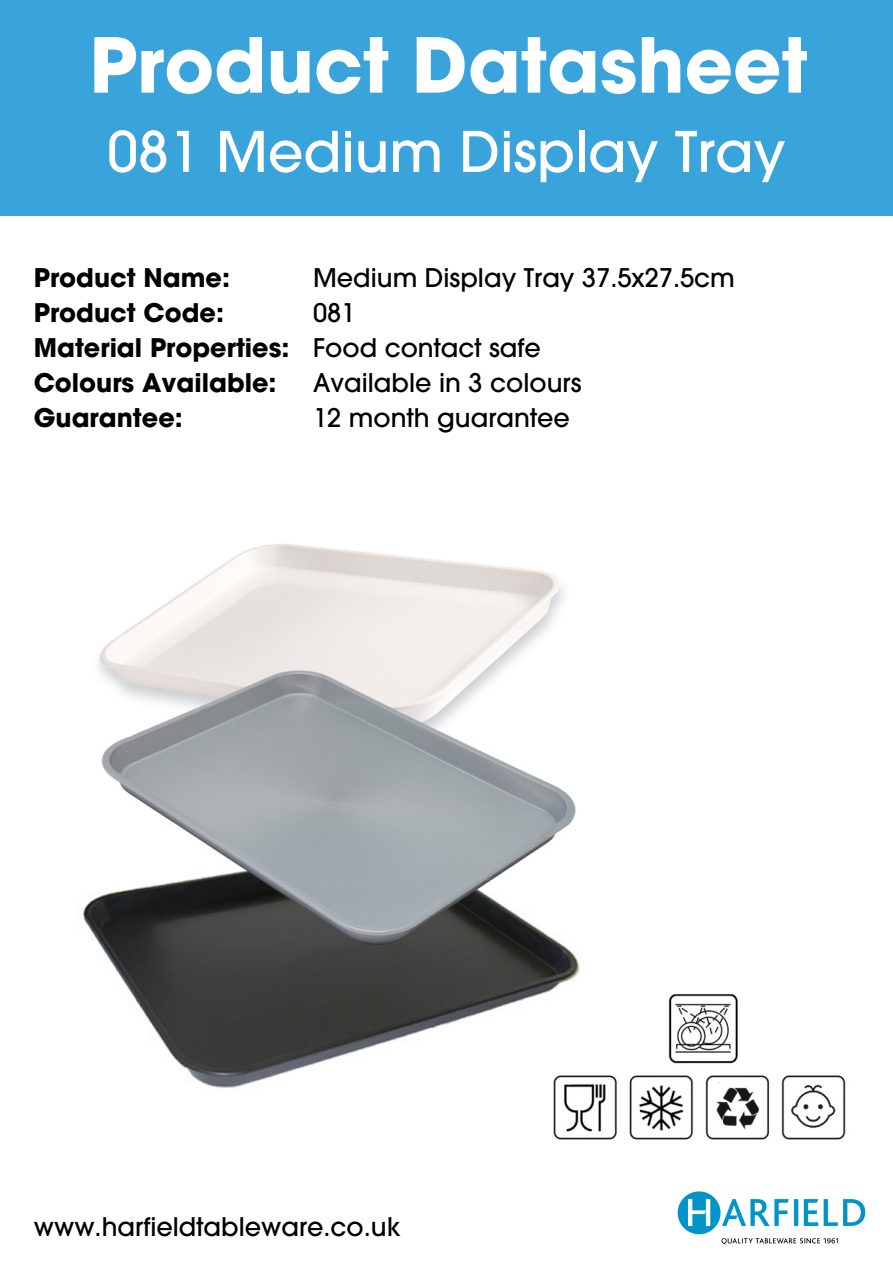
<style>
.page{position:relative;width:893px;height:1264px;background:#fff}
.page>*{position:absolute;margin:0;border:0;box-sizing:border-box;transform-origin:0 0}
.t1{font:700 75px "ITC Avant Garde Std";color:#fff}
.t2{font:500 55.5px "ITC Avant Garde Std";color:#fff}
.t3{font:500 25.5px/34.8px "ITC Avant Garde Std";color:#000}
.t4{font:700 25.5px/34.8px "ITC Avant Garde Std";color:#000}
</style>
<div class="page">
<div style="left:0;top:0;width:892px;height:215px;background:#39a3db"></div>
<img style="left:677px;top:1191px;width:189px;height:54px">
<img style="left:83px;top:544px;width:497px;height:544px">
<img style="left:551px;top:1059px;width:295px;height:81px">
<img style="left:659px;top:994px;width:85px;height:78px">
<h1 class="t1" style="left:89px;top:37px;width:720px">Product Datasheet</h1>
<h2 class="t2" style="left:107px;top:131px;width:679px">081 Medium Display Tray</h2>
<p class="t4" style="left:34px;top:264px;width:257px">Product Name:<br>Product Code:<br>Material Properties:<br>Colours Available:<br>Guarantee:</p>
<p class="t3" style="left:313px;top:264px;width:423px">Medium Display Tray 37.5x27.5cm<br>081<br>Food contact safe<br>Available in 3 colours<br>12 month guarantee</p>
<p class="t3" style="left:34px;top:1212px;width:368px">www.harfieldtableware.co.uk</p>
</div>
